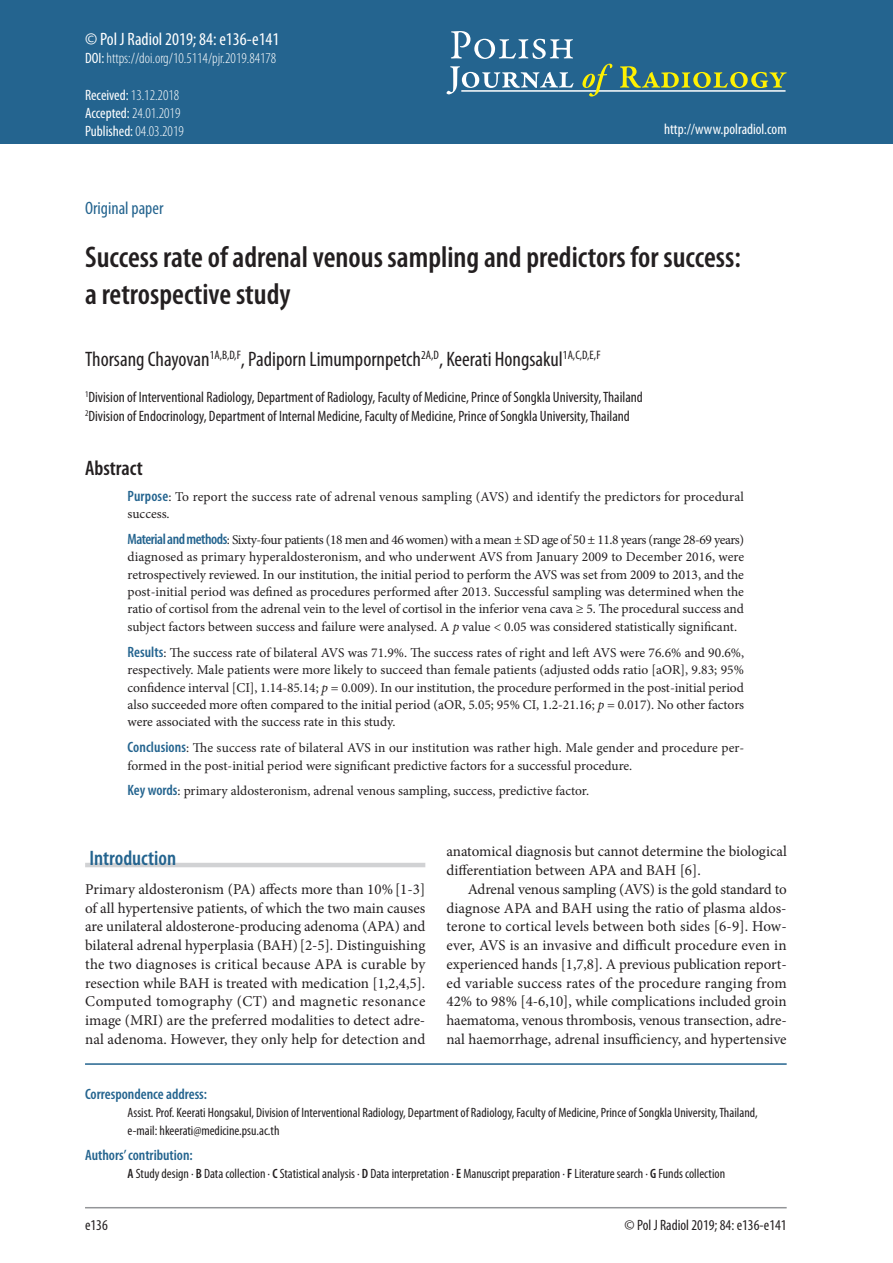
<style>
.page{position:relative;width:893px;height:1263px;background:#fff}
.page>*{position:absolute;margin:0;border:0;box-sizing:border-box;transform-origin:0 0}
.t1{font:600 condensed 30px/36.9px "Myriad Pro";color:#231f20}
.t2{font:condensed 21px "Myriad Pro";color:#231f20}
.t3{font:600 condensed 21px "Myriad Pro";color:#24648f}
.t4{font:600 condensed 21px "Myriad Pro";color:#231f20}
.t5{font:condensed 18px "Myriad Pro";color:#fff}
.t6{font:condensed 18px "Myriad Pro";color:#24648f}
.t7{font:15px/18.8px "Minion Pro";color:#231f20;text-align:justify}
.t8{font:condensed 15px/18.9px "Myriad Pro";color:#231f20}
.t9{font:300 condensed 15px/18px "Myriad Pro";color:#fff}
.t10{font:600 condensed 15px "Myriad Pro";color:#24648f}
.t11{font:condensed 15px "Myriad Pro";color:#fff}
.t12{font:13.5px/17.4px "Minion Pro";color:#231f20}
.t13{font:condensed 13.5px/18px "Myriad Pro";color:#231f20}
.s1{font-weight:400}
.s2{font-family:"Myriad Pro";font-weight:600;font-stretch:condensed;font-size:15px;color:#24648f}
.s3{font-style:italic}
.s4{font-weight:600}
</style>
<div class="page">
<hr style="left:85px;top:1207px;width:702px;height:1px;background:#939598">
<div style="left:0;top:0;width:893px;height:144px;background:#24648f"></div>
<svg style="left:451px;top:31px;width:122px;height:28px"></svg>
<svg style="left:446px;top:66px;width:127px;height:28px"></svg>
<hr style="left:461px;top:90px;width:324px;height:2px;background:#fff">
<svg style="left:582px;top:64px;width:30px;height:33px"></svg>
<svg style="left:620px;top:66px;width:167px;height:22px"></svg>
<hr style="left:85px;top:1063px;width:702px;height:2px;background:#24648f">
<hr style="left:85px;top:863px;width:340px;height:4px;background:#d1d2d4">
<h3 class="t5" style="left:85px;top:28px;width:196px">© Pol J Radiol 2019; 84: e136-e141</h3>
<p class="t9" style="left:85px;top:48px;width:193px"><span class="s1">DOI:</span> https://doi.org/10.5114/pjr.2019.84178</p>
<p class="t9" style="left:85px;top:86px;width:100px"><span class="s1">Received:</span> 13.12.2018<br><span class="s1">Accepted:</span> 24.01.2019<br><span class="s1">Published:</span> 04.03.2019</p>
<p class="t11" style="left:664px;top:120px;width:124px">http://www.polradiol.com</p>
<h3 class="t6" style="left:85px;top:197px;width:80px">Original paper</h3>
<h1 class="t1" style="left:85px;top:239px;width:657px">Success rate of adrenal venous sampling and predictors for success: a retrospective study</h1>
<h2 class="t2" style="left:85px;top:347px;width:517px">Thorsang Chayovan<sup>1A,B,D,F</sup>, Padiporn Limumpornpetch<sup>2A,D</sup>, Keerati Hongsakul<sup>1A,C,D,E,F</sup></h2>
<p class="t8" style="left:85px;top:388px;width:559px"><sup>1</sup>Division of Interventional Radiology, Department of Radiology, Faculty of Medicine, Prince of Songkla University, Thailand<br><sup>2</sup>Division of Endocrinology, Department of Internal Medicine, Faculty of Medicine, Prince of Songkla University, Thailand</p>
<h2 class="t4" style="left:85px;top:455px;width:59px">Abstract</h2>
<p class="t12" style="left:128px;top:488px;width:618px"><span class="s2">Purpose</span>: To report the success rate of adrenal venous sampling (AVS) and identify the predictors for procedural success.</p>
<p class="t12" style="left:128px;top:531px;width:618px;text-align:justify"><span class="s2">Material and methods</span>: Sixty-four patients (18 men and 46 women) with a mean ± SD age of 50 ± 11.8 years (range 28-69 years) diagnosed as primary hyperaldosteronism, and who underwent AVS from January 2009 to December 2016, were retrospectively reviewed. In our institution, the initial period to perform the AVS was set from 2009 to 2013, and the post-initial period was defined as procedures performed after 2013. Successful sampling was determined when the ratio of cortisol from the adrenal vein to the level of cortisol in the inferior vena cava ≥ 5. The procedural success and subject factors between success and failure were analysed. A <span class="s3">p</span> value &lt; 0.05 was considered statistically significant.</p>
<p class="t12" style="left:128px;top:644px;width:618px;text-align:justify"><span class="s2">Results</span>: The success rate of bilateral AVS was 71.9%. The success rates of right and left AVS were 76.6% and 90.6%, respectively. Male patients were more likely to succeed than female patients (adjusted odds ratio [aOR], 9.83; 95% confidence interval [CI], 1.14-85.14; <span class="s3">p</span> = 0.009). In our institution, the procedure performed in the post-initial period also succeeded more often compared to the initial period (aOR, 5.05; 95% CI, 1.2-21.16; <span class="s3">p</span> = 0.017). No other factors were associated with the success rate in this study.</p>
<p class="t12" style="left:128px;top:739px;width:618px"><span class="s2">Conclusions</span>: The success rate of bilateral AVS in our institution was rather high. Male gender and procedure per&shy;formed in the post-initial period were significant predictive factors for a successful procedure.</p>
<p class="t12" style="left:128px;top:782px;width:463px"><span class="s2">Key words</span>: primary aldosteronism, adrenal venous sampling, success, predictive factor.</p>
<h2 class="t3" style="left:89px;top:845px;width:88px">Introduction</h2>
<p class="t7" style="left:85px;top:880px;width:342px">Primary aldosteronism (PA) affects more than 10%[1-3] of all hypertensive patients, of which the two main causes are unilateral aldosterone-producing adenoma (APA) and bilateral adrenal hyperplasia (BAH)[2-5]. Distinguishing the two diagnoses is critical because APA is curable by resection while BAH is treated with medication [1,2,4,5].<br>Computed tomography (CT) and magnetic resonance image (MRI) are the preferred modalities to detect adre&shy;nal adenoma. However, they only help for detection and</p>
<p class="t7" style="left:446px;top:842px;width:342px">anatomical diagnosis but cannot determine the biological differentiation between APA and BAH [6].</p>
<p class="t7" style="left:446px;top:880px;width:342px;text-indent:21px">Adrenal venous sampling (AVS) is the gold standard to diagnose APA and BAH using the ratio of plasma aldos&shy;terone to cortical levels between both sides [6-9]. How&shy;ever, AVS is an invasive and difficult procedure even in experienced hands [1,7,8]. A previous publication report&shy;ed variable success rates of the procedure ranging from 42% to 98% [4-6,10], while complications included groin haematoma, venous thrombosis, venous transection, adre&shy;nal haemorrhage, adrenal insufficiency, and hypertensive</p>
<p class="t10" style="left:85px;top:1084px;width:124px">Correspondence address:</p>
<p class="t13" style="left:128px;top:1103px;width:632px">Assist. Prof. Keerati Hongsakul, Division of Interventional Radiology, Department of Radiology, Faculty of Medicine, Prince of Songkla University, Thailand, e-mail: hkeerati@medicine.psu.ac.th</p>
<p class="t10" style="left:85px;top:1145px;width:109px">Authors’ contribution:</p>
<p class="t13" style="left:128px;top:1164px;width:599px"><span class="s4">A</span> Study design ∙ <span class="s4">B</span> Data collection ∙ <span class="s4">C</span> Statistical analysis ∙ <span class="s4">D</span> Data interpretation ∙ <span class="s4">E</span> Manuscript preparation ∙ <span class="s4">F</span> Literature search ∙ <span class="s4">G</span> Funds collection</p>
<p class="t8" style="left:85px;top:1215px;width:24px">e136</p>
<p class="t8" style="left:625px;top:1215px;width:164px">© Pol J Radiol 2019; 84: e136-e141</p>
</div>
